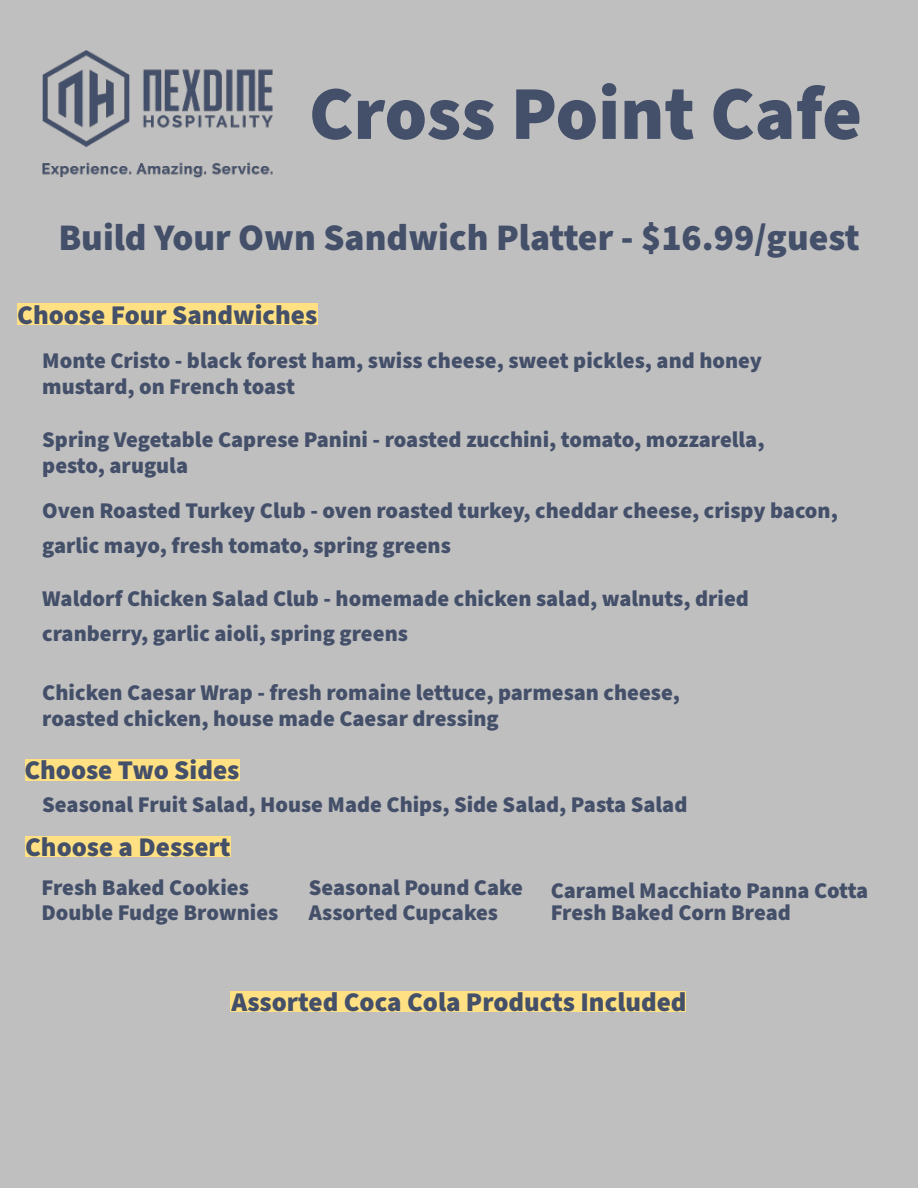
<style>
.page{position:relative;width:918px;height:1188px;background:#bfbfbf}
.page>*{position:absolute;margin:0;border:0;box-sizing:border-box;transform-origin:0 0}
.t1{font:900 76.05px "Source Sans Pro";color:#444f69}
.t2{font:900 37.5px "Source Sans Pro";color:#444f69}
.t3{font:900 27px "Source Sans Pro";color:#444f69}
.t4{font:900 22.5px/25.7px "Source Sans Pro";color:#444f69}
</style>
<div class="page">
<img style="left:42px;top:51px;width:231px;height:127px">
<div style="left:18px;top:303px;width:299px;height:22px;background:#ffe184"></div>
<div style="left:25px;top:759px;width:215px;height:21px;background:#ffe184"></div>
<div style="left:25px;top:837px;width:206px;height:20px;background:#ffe184"></div>
<div style="left:230px;top:991px;width:456px;height:21px;background:#ffe184"></div>
<h1 class="t1" style="left:309px;top:61px;width:555px">Cross Point Cafe</h1>
<h2 class="t2" style="left:58px;top:211px;width:803px">Build Your Own Sandwich Platter - $16.99/guest</h2>
<p class="t3" style="left:17px;top:296px;width:302px">Choose Four Sandwiches</p>
<p class="t4" style="left:42px;top:348px;width:721px">Monte Cristo - black forest ham, swiss cheese, sweet pickles, and honey mustard, on French toast</p>
<p class="t4" style="left:42px;top:427px;width:724px">Spring Vegetable Caprese Panini - roasted zucchini, tomato, mozzarella, pesto, arugula</p>
<p class="t4" style="left:42px;top:494px;width:797px;line-height:34.3px">Oven Roasted Turkey Club - oven roasted turkey, cheddar cheese, crispy bacon, garlic mayo, fresh tomato, spring greens</p>
<p class="t4" style="left:42px;top:582px;width:708px;line-height:34.3px">Waldorf Chicken Salad Club - homemade chicken salad, walnuts, dried cranberry, garlic aioli, spring greens</p>
<p class="t4" style="left:42px;top:681px;width:639px">Chicken Caesar Wrap - fresh romaine lettuce, parmesan cheese, roasted chicken, house made Caesar dressing</p>
<p class="t3" style="left:24px;top:752px;width:216px">Choose Two Sides</p>
<p class="t4" style="left:42px;top:793px;width:646px">Seasonal Fruit Salad, House Made Chips, Side Salad, Pasta Salad</p>
<p class="t3" style="left:25px;top:828px;width:207px">Choose a Dessert</p>
<p class="t4" style="left:42px;top:875px;width:238px">Fresh Baked Cookies<br>Double Fudge Brownies</p>
<p class="t4" style="left:309px;top:876px;width:216px;line-height:24.2px">Seasonal Pound Cake<br>Assorted Cupcakes</p>
<p class="t4" style="left:551px;top:879px;width:319px;line-height:23px">Caramel Macchiato Panna Cotta<br>Fresh Baked Corn Bread</p>
<p class="t3" style="left:231px;top:983px;width:457px">Assorted Coca Cola Products Included</p>
</div>
